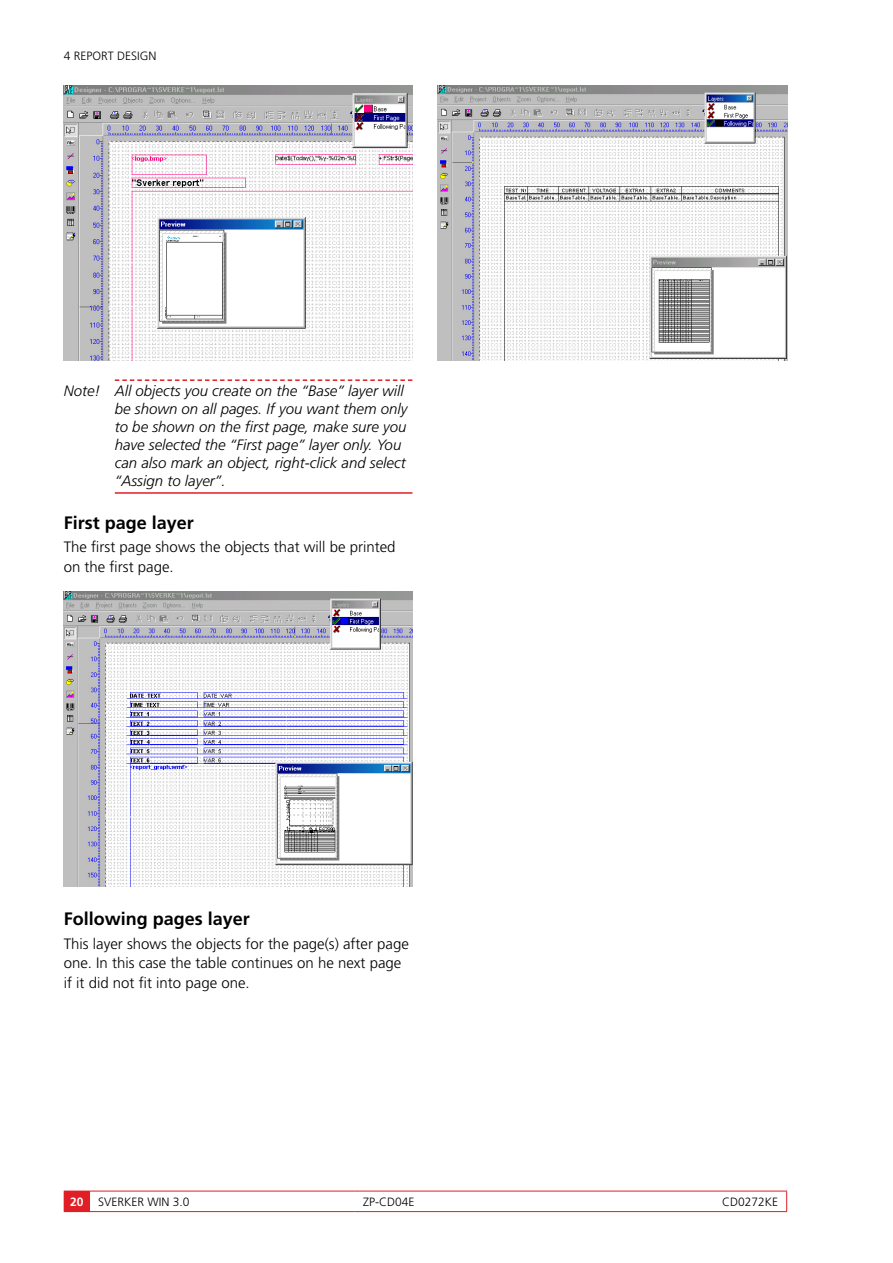
<style>
.page{position:relative;width:893px;height:1263px;background:#fff}
.page>*{position:absolute;margin:0;border:0;box-sizing:border-box;transform-origin:0 0}
.t1{font:700 18px "Frutiger LT Std";color:#000}
.t2{font:italic 300 15px/18px "Frutiger LT Std";color:#000}
.t3{font:300 15px/19.5px "Frutiger LT Std";color:#000}
.t4{font:300 12px "Frutiger LT Std";color:#000}
.s1{font-weight:700;color:#fff}
</style>
<div class="page">
<svg style="left:64px;top:1191px;width:26px;height:21px"></svg>
<hr style="left:90px;top:1191px;width:265px;height:1px;background:#df1e26">
<hr style="left:90px;top:1211px;width:265px;height:1px;background:#df1e26">
<hr style="left:355px;top:1191px;width:265px;height:1px;background:#df1e26">
<hr style="left:355px;top:1211px;width:265px;height:1px;background:#df1e26">
<hr style="left:620px;top:1191px;width:167px;height:1px;background:#df1e26">
<svg style="left:786px;top:1191px;width:1px;height:20px"></svg>
<hr style="left:620px;top:1211px;width:167px;height:1px;background:#df1e26">
<svg style="left:115px;top:379px;width:297px;height:2px"></svg>
<hr style="left:115px;top:492px;width:297px;height:2px;background:#df1e26">
<img style="left:64px;top:85px;width:348px;height:276px">
<img style="left:64px;top:592px;width:348px;height:294px">
<img style="left:438px;top:85px;width:350px;height:275px">
<p class="t4" style="left:64px;top:49px;width:25px">4 Report</p>
<p class="t4" style="left:117px;top:49px;width:32px">design</p>
<p class="t2" style="left:115px;top:382px;width:294px;text-indent:-51px">Note! All objects you create on the “Base” layer will be shown on all pages. If you want them only to be shown on the first page, make sure you have selected the “First page” layer only. You can also mark an object, right-click and select “Assign to layer”.</p>
<p class="t1" style="left:64px;top:512px;width:132px">First page layer</p>
<p class="t3" style="left:64px;top:538px;width:333px">The first page shows the objects that will be printed on the first page.</p>
<p class="t1" style="left:64px;top:908px;width:188px">Following pages layer</p>
<p class="t3" style="left:64px;top:934px;width:347px">This layer shows the objects for the page(s) after page one. In this case the table continues on he next page if it did not fit into page one.</p>
<p class="t4" style="left:70px;top:1195px;width:121px"><span class="s1">20</span> SVERKER Win 3.0</p>
<p class="t4" style="left:363px;top:1195px;width:53px">ZP-CD04E</p>
<p class="t4" style="left:722px;top:1195px;width:58px">CD0272KE</p>
</div>
